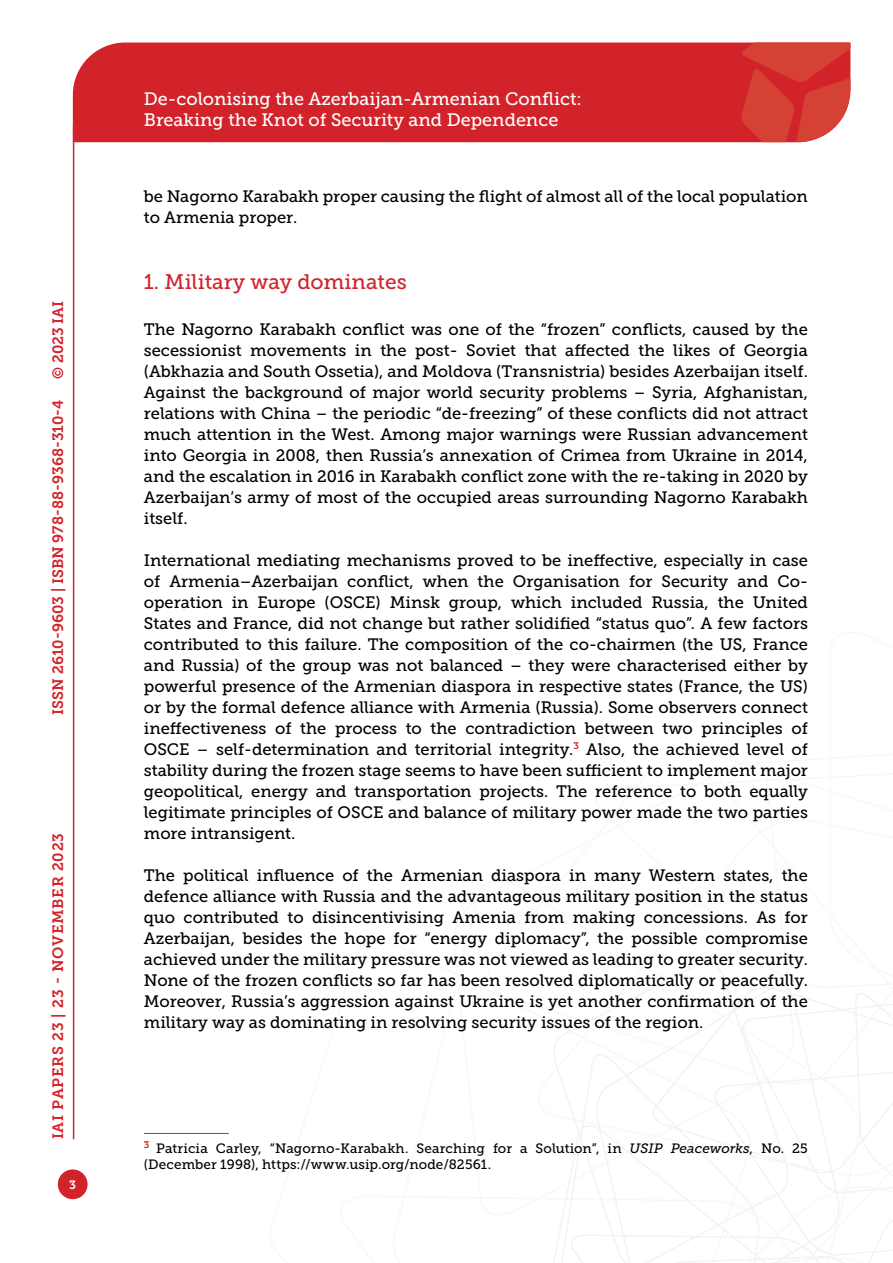
<style>
.page{position:relative;width:893px;height:1263px;background:#fff}
.page>*{position:absolute;margin:0;border:0;box-sizing:border-box;transform-origin:0 0}
.t1{font:21px "Museo Slab 500";color:#d2232a}
.t2{font:18px/21.6px "Museo Slab 500";color:#fff}
.t3{font:16.5px/21px "Museo Slab 500";color:#000;text-align:justify}
.t4{font:15px "Museo Slab 700";color:#d2232a}
.t5{font:15px "Museo Slab 700";letter-spacing:.05em;color:#d2232a}
.t6{font:13.5px/16.2px "Museo Slab 500";letter-spacing:.01em;color:#000}
.t7{font:12px "Museo Slab 700";color:#fff}
.s1{font-style:italic}
</style>
<div class="page">
<svg style="left:553px;top:960px;width:340px;height:303px"></svg>
<div style="left:73px;top:43px;width:668px;height:99px;background:#d2232a"></div>
<svg style="left:741px;top:43px;width:109px;height:99px;background:#d6423b"></svg>
<div style="left:58px;top:1169px;width:30px;height:30px;background:#d2232a;border-radius:50%"></div>
<hr style="left:73px;top:126px;width:1px;height:1013px;background:#d2232a">
<hr style="left:144px;top:1133px;width:85px;height:1px;background:#d2232a">
<p class="t4" style="left:50px;top:379px;width:80px;rotate:-90deg">© 2023 IAI</p>
<p class="t4" style="left:49px;top:714px;width:316px;rotate:-90deg">ISSN 2610-9603 | ISBN 978-88-9368-310-4</p>
<p class="t5" style="left:50px;top:1139px;width:308px;rotate:-90deg">IAI Papers 23 | 23 - November 2023</p>
<p class="t7" style="left:69px;top:1178px;width:8px">3</p>
<p class="t2" style="left:144px;top:88px;width:439px">De-colonising the Azerbaijan-Armenian Conflict:<br>Breaking the Knot of Security and Dependence</p>
<p class="t3" style="left:144px;top:186px;width:665px">be Nagorno Karabakh proper causing the flight of almost all of the local population to Armenia proper.</p>
<p class="t1" style="left:144px;top:270px;width:265px">1. Military way dominates</p>
<p class="t3" style="left:144px;top:319px;width:666px">The Nagorno Karabakh conflict was one of the “frozen” conflicts, caused by the secessionist movements in the post- Soviet that affected the likes of Georgia (Abkhazia and South Ossetia), and Moldova (Transnistria) besides Azerbaijan itself.<br>Against the background of major world security problems – Syria, Afghanistan, relations with China – the periodic “de-freezing” of these conflicts did not attract much attention in the West. Among major warnings were Russian advancement into Georgia in 2008, then Russia’s annexation of Crimea from Ukraine in 2014, and the escalation in 2016 in Karabakh conflict zone with the re-taking in 2020 by Azerbaijan’s army of most of the occupied areas surrounding Nagorno Karabakh itself.</p>
<p class="t3" style="left:144px;top:550px;width:666px">International mediating mechanisms proved to be ineffective, especially in case of Armenia–Azerbaijan conflict, when the Organisation for Security and Co&shy;operation in Europe (OSCE) Minsk group, which included Russia, the United States and France, did not change but rather solidified “status quo”. A few factors contributed to this failure. The composition of the co-chairmen (the US, France and Russia) of the group was not balanced – they were characterised either by powerful presence of the Armenian diaspora in respective states (France, the US) or by the formal defence alliance with Armenia (Russia). Some observers connect ineffectiveness of the process to the contradiction between two principles of OSCE – self-determination and territorial integrity.<sup>3</sup> Also, the achieved level of stability during the frozen stage seems to have been sufficient to implement major geopolitical, energy and transportation projects. The reference to both equally legitimate principles of OSCE and balance of military power made the two parties more intransigent.</p>
<p class="t3" style="left:144px;top:865px;width:666px">The political influence of the Armenian diaspora in many Western states, the defence alliance with Russia and the advantageous military position in the status quo contributed to disincentivising Amenia from making concessions. As for Azerbaijan, besides the hope for “energy diplomacy”, the possible compromise achieved under the military pressure was not viewed as leading to greater security.<br>None of the frozen conflicts so far has been resolved diplomatically or peacefully.<br>Moreover, Russia’s aggression against Ukraine is yet another confirmation of the military way as dominating in resolving security issues of the region.</p>
<p class="t6" style="left:144px;top:1140px;width:666px"><sup>3</sup> Patricia Carley, “Nagorno-Karabakh. Searching for a Solution”, in <span class="s1">USIP Peaceworks</span>, No. 25 (December 1998), https://www.usip.org/node/82561.</p>
</div>
